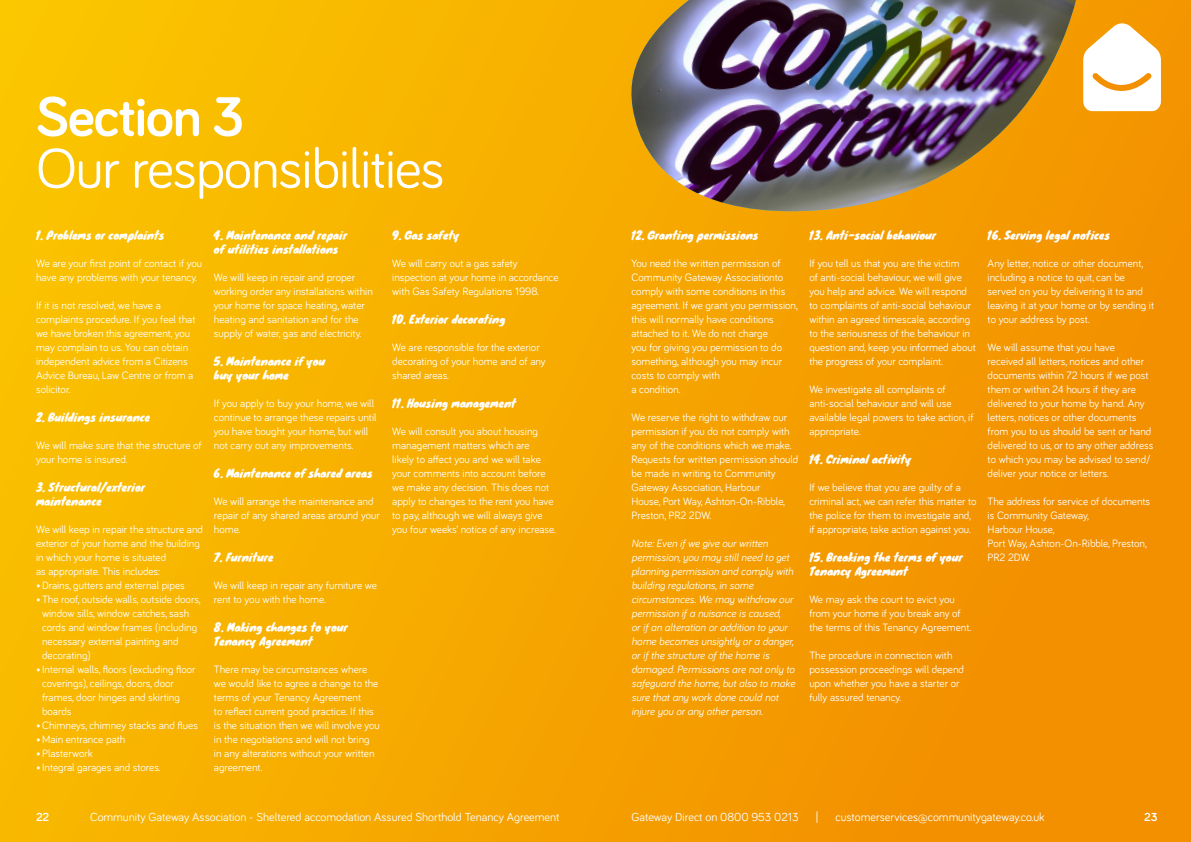
<style>
.page{position:relative;width:1191px;height:842px;background:#fff}
.page>*{position:absolute;margin:0;border:0;box-sizing:border-box;transform-origin:0 0}
.t1{font:57.2px "Bariol";letter-spacing:-.02em;color:#fff}
.t2{font:700 57.2px "Bariol";letter-spacing:-.02em;color:#fff}
.t3{font:12px "Bariol";color:#fff}
.t4{font:700 12px "Bariol";color:#fff}
.t5{font:11px/14px "Bariol";color:#fff}
.t6{font:11px/14px "Knewave";color:#fff}
.t7{font:italic 11px/14px "Bariol";color:#fff}
</style>
<div class="page">
<div style="left:0;top:0;width:1191px;height:842px;background:linear-gradient(to right,#fac100,#f28c00)"></div>
<svg style="left:1088px;top:23px;width:73px;height:88px"></svg>
<img style="left:625px;top:0;width:460px;height:211px">
<h1 class="t2" style="left:36px;top:77px;width:210px">Section 3</h1>
<h1 class="t1" style="left:36px;top:129px;width:410px">Our responsibilities</h1>
<p class="t6" style="left:36px;top:227px;width:130px">1. Problems or complaints</p>
<p class="t5" style="left:36px;top:255px;width:168px">We are your first point of contact if you have any problems with your tenancy.</p>
<p class="t5" style="left:36px;top:297px;width:161px">If it is not resolved, we have a complaints procedure. If you feel that we have broken this agreement, you may complain to us. You can obtain independent advice from a Citizens<br>Advice Bureau, Law Centre or from a solicitor.</p>
<p class="t6" style="left:36px;top:409px;width:116px">2. Buildings insurance</p>
<p class="t5" style="left:36px;top:437px;width:167px">We will make sure that the structure of your home is insured.</p>
<p class="t6" style="left:36px;top:479px;width:111px">3. Structural/exterior maintenance</p>
<p class="t5" style="left:36px;top:521px;width:168px">We will keep in repair the structure and exterior of your home and the building in which your home is situated<br>as appropriate. This includes:</p>
<p class="t5" style="left:36px;top:577px;width:150px">•Drains, gutters and external pipes</p>
<p class="t5" style="left:42px;top:591px;width:160px;text-indent:-6px">•The roof, outside walls, outside doors, window sills, window catches, sash cords and window frames (including necessary external painting and decorating)</p>
<p class="t5" style="left:42px;top:661px;width:155px;text-indent:-6px">• Internal walls, floors (excluding floor coverings), ceilings, doors, door frames, door hinges and skirting boards</p>
<p class="t5" style="left:36px;top:717px;width:163px">•Chimneys, chimney stacks and flues</p>
<p class="t5" style="left:36px;top:731px;width:91px">•Main entrance path</p>
<p class="t5" style="left:36px;top:745px;width:58px">•Plasterwork</p>
<p class="t5" style="left:36px;top:759px;width:126px">• Integral garages and stores.</p>
<p class="t6" style="left:214px;top:227px;width:135px">4. Maintenance and repair of utilities installations</p>
<p class="t5" style="left:214px;top:269px;width:160px">We will keep in repair and proper working order any installations within your home for space heating, water heating and sanitation and for the supply of water, gas and electricity.</p>
<p class="t6" style="left:214px;top:353px;width:113px">5. Maintenance if you buy your home</p>
<p class="t5" style="left:214px;top:395px;width:164px">If you apply to buy your home, we will continue to arrange these repairs until you have bought your home, but will not carry out any improvements.</p>
<p class="t6" style="left:214px;top:465px;width:160px">6. Maintenance of shared areas</p>
<p class="t5" style="left:214px;top:493px;width:167px">We will arrange the maintenance and repair of any shared areas around your home.</p>
<p class="t6" style="left:214px;top:549px;width:61px">7. Furniture</p>
<p class="t5" style="left:214px;top:577px;width:164px">We will keep in repair any furniture we rent to you with the home.</p>
<p class="t6" style="left:214px;top:619px;width:135px">8. Making changes to your<br>Tenancy Agreement</p>
<p class="t5" style="left:214px;top:661px;width:167px">There may be circumstances where we would like to agree a change to the terms of your Tenancy Agreement<br>to reflect current good practice. If this is the situation then we will involve you in the negotiations and will not bring in any alterations without your written agreement.</p>
<p class="t6" style="left:392px;top:227px;width:69px">9. Gas safety</p>
<p class="t5" style="left:392px;top:255px;width:168px">We will carry out a gas safety inspection at your home in accordance with Gas Safety Regulations 1998.</p>
<p class="t6" style="left:392px;top:311px;width:115px">10. Exterior decorating</p>
<p class="t5" style="left:392px;top:339px;width:155px">We are responsible for the exterior decorating of your home and of any shared areas.</p>
<p class="t6" style="left:392px;top:395px;width:125px">11. Housing management</p>
<p class="t5" style="left:392px;top:423px;width:165px">We will consult you about housing management matters which are<br>likely to affect you and we will take your comments into account before we make any decision. This does not apply to changes to the rent you have to pay, although we will always give you four weeks’ notice of any increase.</p>
<p class="t6" style="left:631px;top:227px;width:129px">12. Granting permissions</p>
<p class="t5" style="left:631px;top:255px;width:168px">You need the written permission of<br>Community Gateway Associationto comply with some conditions in this agreement. If we grant you permission, this will normally have conditions attached to it. We do not charge<br>you for giving you permission to do something, although you may incur costs to comply with<br>a condition.</p>
<p class="t5" style="left:631px;top:409px;width:168px">We reserve the right to withdraw our permission if you do not comply with any of the conditions which we make.<br>Requests for written permission should be made in writing to Community<br>Gateway Association, Harbour<br>House, Port Way, Ashton-On-Ribble,<br>Preston, PR2 2DW.</p>
<p class="t7" style="left:631px;top:535px;width:165px">Note: Even if we give our written permission, you may still need to get planning permission and comply with building regulations, in some circumstances. We may withdraw our permission if a nuisance is caused,<br>or if an alteration or addition to your home becomes unsightly or a danger, or if the structure of the home is damaged. Permissions are not only to safeguard the home, but also to make sure that any work done could not injure you or any other person.</p>
<p class="t6" style="left:809px;top:227px;width:128px">13. Anti-social behaviour</p>
<p class="t5" style="left:809px;top:255px;width:168px">If you tell us that you are the victim<br>of anti-social behaviour, we will give you help and advice. We will respond to complaints of anti-social behaviour within an agreed timescale, according to the seriousness of the behaviour in question and, keep you informed about the progress of your complaint.</p>
<p class="t5" style="left:809px;top:381px;width:166px">We investigate all complaints of anti-social behaviour and will use available legal powers to take action, if appropriate.</p>
<p class="t6" style="left:809px;top:451px;width:104px">14. Criminal activity</p>
<p class="t5" style="left:809px;top:479px;width:169px">If we believe that you are guilty of a criminal act, we can refer this matter to the police for them to investigate and, if appropriate, take action against you.</p>
<p class="t6" style="left:809px;top:549px;width:155px">15. Breaking the terms of your<br>Tenancy Agreement</p>
<p class="t5" style="left:809px;top:591px;width:163px">We may ask the court to evict you from your home if you break any of the terms of this Tenancy Agreement.</p>
<p class="t5" style="left:809px;top:647px;width:156px">The procedure in connection with possession proceedings will depend upon whether you have a starter or fully assured tenancy.</p>
<p class="t6" style="left:987px;top:227px;width:124px">16. Serving legal notices</p>
<p class="t5" style="left:987px;top:255px;width:168px">Any letter, notice or other document, including a notice to quit, can be served on you by delivering it to and leaving it at your home or by sending it to your address by post.</p>
<p class="t5" style="left:987px;top:339px;width:167px">We will assume that you have received all letters, notices and other documents within 72 hours if we post them or within 24 hours if they are delivered to your home by hand. Any letters, notices or other documents from you to us should be sent or hand delivered to us, or to any other address to which you may be advised to send/ deliver your notice or letters.</p>
<p class="t5" style="left:987px;top:493px;width:164px">The address for service of documents is Community Gateway,<br>Harbour House,<br>Port Way, Ashton-On-Ribble, Preston,<br>PR2 2DW.</p>
<p class="t4" style="left:36px;top:809px;width:15px">22</p>
<p class="t3" style="left:90px;top:809px;width:471px">Community Gateway Association - Sheltered accomodation Assured Shorthold Tenancy Agreement</p>
<p class="t3" style="left:631px;top:809px;width:169px">Gateway Direct on 0800 953 0213</p>
<p class="t3" style="left:815px;top:809px;width:4px">|</p>
<p class="t3" style="left:835px;top:809px;width:211px">customerservices@communitygateway.co.uk</p>
<p class="t4" style="left:1144px;top:809px;width:15px">23</p>
</div>
